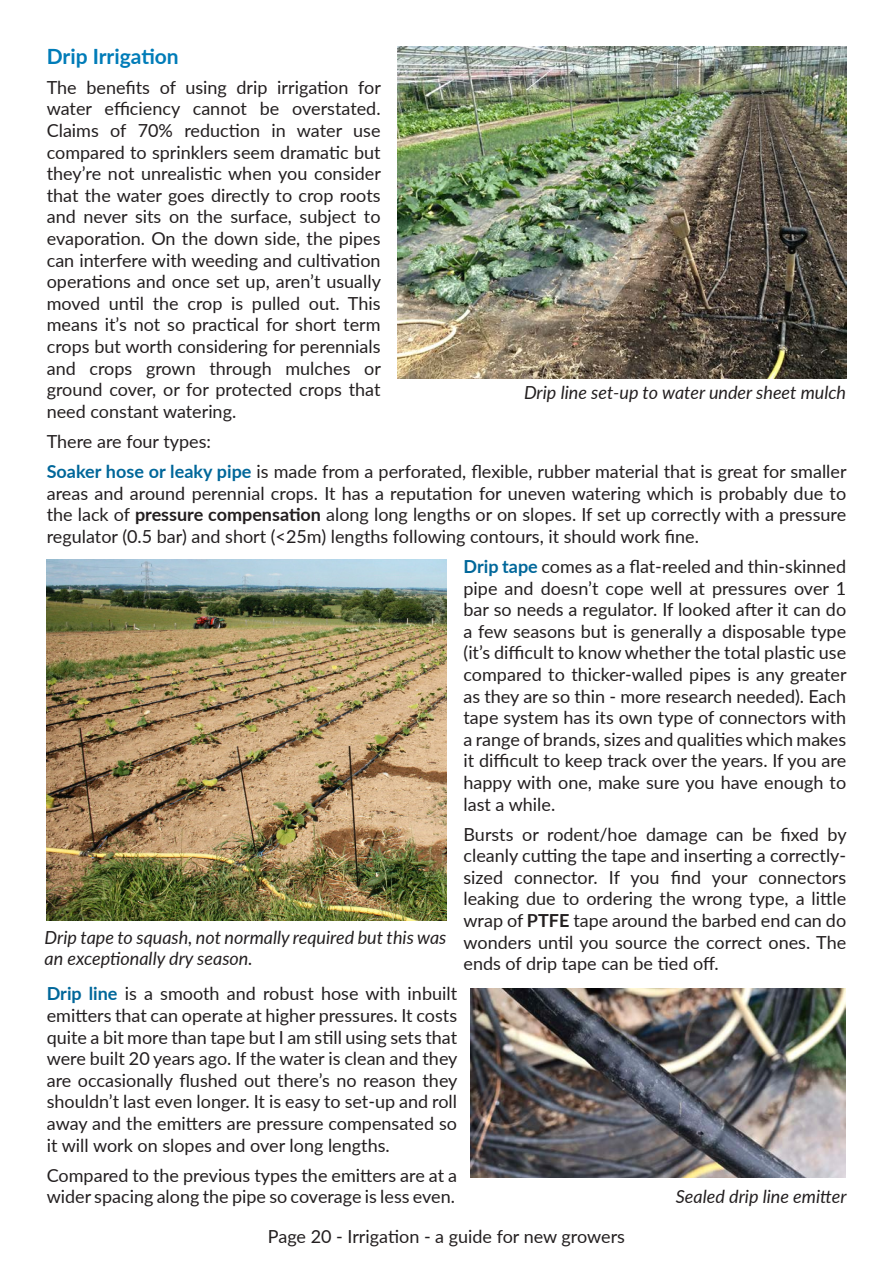
<style>
.page{position:relative;width:893px;height:1263px;background:#fff}
.page>*{position:absolute;margin:0;border:0;box-sizing:border-box;transform-origin:0 0}
.Sub_sub_heading{font:700 21px "Lato";color:#007cb8}
.Body{font:18px/21.6px "Lato";color:#231f20;text-align:justify}
.Figure_caption{font:italic 18px/21.6px "Lato";color:#231f20}
.s1{font-weight:700;color:#00679a}
.s2{font-weight:700}
</style>
<div class="page">
<img style="left:398px;top:47px;width:448px;height:331px">
<img style="left:47px;top:559px;width:399px;height:361px">
<img style="left:471px;top:989px;width:374px;height:189px">
<p class="Sub_sub_heading" style="left:47px;top:41px;width:134px">Drip Irrigation</p>
<p class="Body" style="left:47px;top:76px;width:336px">The benefits of using drip irrigation for water efficiency cannot be overstated.<br>Claims of 70% reduction in water use compared to sprinklers seem dramatic but they’re not unrealistic when you consider that the water goes directly to crop roots and never sits on the surface, subject to evaporation. On the down side, the pipes can interfere with weeding and cultivation operations and once set up, aren’t usually moved until the crop is pulled out. This means it’s not so practical for short term crops but worth considering for perennials and crops grown through mulches or ground cover, or for protected crops that need constant watering.</p>
<p class="Body" style="left:47px;top:430px;width:166px">There are four types:</p>
<p class="Body" style="left:47px;top:460px;width:801px"><span class="s1">Soaker hose or leaky pipe</span> is made from a perforated, flexible, rubber material that is great for smaller areas and around perennial crops. It has a reputation for uneven watering which is probably due to the lack of <span class="s2">pressure compensation</span> along long lengths or on slopes. If set up correctly with a pressure regulator (0.5 bar) and short (&lt;25m) lengths following contours, it should work fine.</p>
<p class="Body" style="left:463px;top:555px;width:385px"><span class="s1">Drip tape</span> comes as a flat-reeled and thin-skinned pipe and doesn’t cope well at pressures over 1 bar so needs a regulator. If looked after it can do a few seasons but is generally a disposable type (it’s difficult to know whether the total plastic use compared to thicker-walled pipes is any greater as they are so thin - more research needed). Each tape system has its own type of connectors with a range of brands, sizes and qualities which makes it difficult to keep track over the years. If you are happy with one, make sure you have enough to last a while.</p>
<p class="Body" style="left:463px;top:822px;width:385px">Bursts or rodent/hoe damage can be fixed by cleanly cutting the tape and inserting a correctly&shy;sized connector. If you find your connectors leaking due to ordering the wrong type, a little wrap of <span class="s2">PTFE</span> tape around the barbed end can do wonders until you source the correct ones. The ends of drip tape can be tied off.</p>
<p class="Body" style="left:47px;top:982px;width:412px"><span class="s1">Drip line</span> is a smooth and robust hose with inbuilt emitters that can operate at higher pressures. It costs quite a bit more than tape but I am still using sets that were built 20 years ago. If the water is clean and they are occasionally flushed out there’s no reason they shouldn’t last even longer. It is easy to set-up and roll away and the emitters are pressure compensated so it will work on slopes and over long lengths.</p>
<p class="Body" style="left:47px;top:1163px;width:412px">Compared to the previous types the emitters are at a wider spacing along the pipe so coverage is less even.</p>
<p class="Figure_caption" style="left:524px;top:381px;width:324px">Drip line set-up to water under sheet mulch</p>
<p class="Figure_caption" style="left:45px;top:925px;width:403px">Drip tape to squash, not normally required but this was an exceptionally dry season.</p>
<p class="Figure_caption" style="left:676px;top:1185px;width:172px">Sealed drip line emitter</p>
<p class="Body" style="left:268px;top:1225px;width:359px">Page 20 - Irrigation - a guide for new growers</p>
</div>
